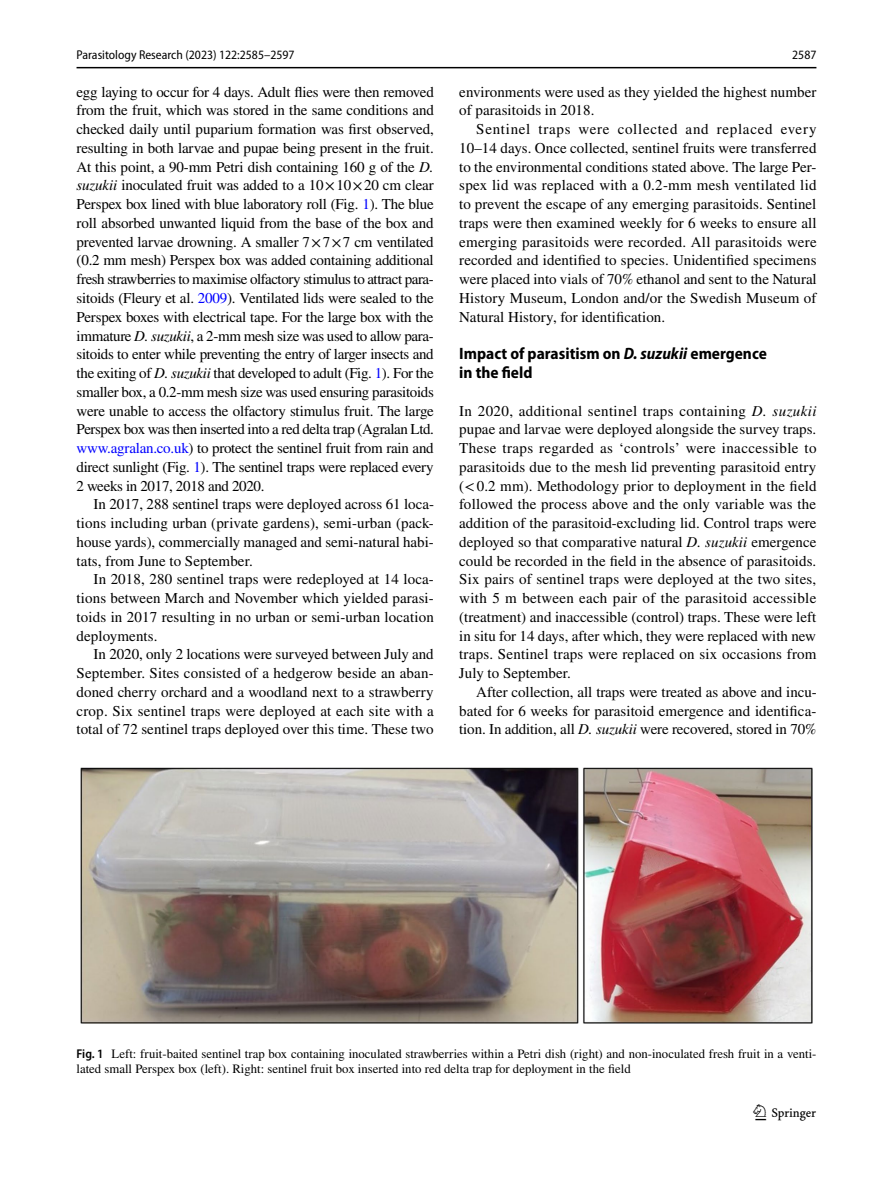
<style>
.page{position:relative;width:893px;height:1187px;background:#fff}
.page>*{position:absolute;margin:0;border:0;box-sizing:border-box;transform-origin:0 0}
.t1{font:22.5px "Springnew Regular 3";color:#000}
.t2{font:700 semi-condensed 16.5px/18.8px "Myriad Pro";color:#000}
.t3{font:15px/18.8px "STIX";letter-spacing:.005em;color:#000;text-align:justify}
.t4{font:12.75px/15px "STIX";color:#000}
.t5{font:semi-condensed 12.75px "Myriad Pro";color:#000}
.s1{font-style:italic}
.s2{color:#00f}
.s3{font-family:"Myriad Pro";font-weight:600;font-stretch:semi-condensed}
</style>
<div class="page">
<hr style="left:77px;top:67px;width:739px;height:1px;background:#000">
<img style="left:81px;top:767px;width:731px;height:256px">
<p class="t5" style="left:77px;top:48px;width:220px">Parasitology Research (2023) 122:2585–2597</p>
<p class="t5" style="left:792px;top:48px;width:26px">2587</p>
<p class="t3" style="left:77px;top:83px;width:359px">egg laying to occur for 4 days. Adult flies were then removed from the fruit, which was stored in the same conditions and checked daily until puparium formation was first observed, resulting in both larvae and pupae being present in the fruit.<br>At this point, a 90-mm Petri dish containing 160 g of the <span class="s1">D. suzukii</span> inoculated fruit was added to a 10×10×20 cm clear Perspex box lined with blue laboratory roll (Fig. <span class="s2">1</span>). The blue roll absorbed unwanted liquid from the base of the box and prevented larvae drowning. A smaller 7×7×7 cm ventilated (0.2 mm mesh) Perspex box was added containing additional fresh strawberries to maximise olfactory stimulus to attract para&shy;sitoids (Fleury et al. <span class="s2">2009</span>). Ventilated lids were sealed to the Perspex boxes with electrical tape. For the large box with the immature <span class="s1">D. suzukii</span>, a 2-mm mesh size was used to allow para&shy;sitoids to enter while preventing the entry of larger insects and the exiting of <span class="s1">D. suzukii</span> that developed to adult (Fig. <span class="s2">1</span>). For the smaller box, a 0.2-mm mesh size was used ensuring parasitoids were unable to access the olfactory stimulus fruit. The large Perspex box was then inserted into a red delta trap (Agralan Ltd. <span class="s2">www.agralan.co.uk</span>) to protect the sentinel fruit from rain and direct sunlight (Fig. <span class="s2">1</span>). The sentinel traps were replaced every 2 weeks in 2017, 2018 and 2020.</p>
<p class="t3" style="left:77px;top:496px;width:359px;text-indent:17px">In 2017, 288 sentinel traps were deployed across 61 loca&shy;tions including urban (private gardens), semi-urban (pack&shy;house yards), commercially managed and semi-natural habi&shy;tats, from June to September.</p>
<p class="t3" style="left:77px;top:571px;width:359px;text-indent:17px">In 2018, 280 sentinel traps were redeployed at 14 loca&shy;tions between March and November which yielded parasi&shy;toids in 2017 resulting in no urban or semi-urban location deployments.</p>
<p class="t3" style="left:77px;top:646px;width:359px;text-indent:17px">In 2020, only 2 locations were surveyed between July and September. Sites consisted of a hedgerow beside an aban&shy;doned cherry orchard and a woodland next to a strawberry crop. Six sentinel traps were deployed at each site with a total of 72 sentinel traps deployed over this time. These two</p>
<p class="t3" style="left:459px;top:83px;width:359px">environments were used as they yielded the highest number of parasitoids in 2018.</p>
<p class="t3" style="left:459px;top:121px;width:359px;text-indent:17px">Sentinel traps were collected and replaced every 10–14 days. Once collected, sentinel fruits were transferred to the environmental conditions stated above. The large Per&shy;spex lid was replaced with a 0.2-mm mesh ventilated lid to prevent the escape of any emerging parasitoids. Sentinel traps were then examined weekly for 6 weeks to ensure all emerging parasitoids were recorded. All parasitoids were recorded and identified to species. Unidentified specimens were placed into vials of 70% ethanol and sent to the Natural History Museum, London and/or the Swedish Museum of Natural History, for identification.</p>
<p class="t2" style="left:459px;top:344px;width:309px">Impact of parasitism on <span class="s1">D. suzukii</span> emergence in the field</p>
<p class="t3" style="left:459px;top:402px;width:359px">In 2020, additional sentinel traps containing <span class="s1">D. suzukii </span>pupae and larvae were deployed alongside the survey traps.<br>These traps regarded as ‘controls’ were inaccessible to parasitoids due to the mesh lid preventing parasitoid entry (&lt;0.2 mm). Methodology prior to deployment in the field followed the process above and the only variable was the addition of the parasitoid-excluding lid. Control traps were deployed so that comparative natural <span class="s1">D. suzukii</span> emergence could be recorded in the field in the absence of parasitoids.<br>Six pairs of sentinel traps were deployed at the two sites, with 5 m between each pair of the parasitoid accessible (treatment) and inaccessible (control) traps. These were left in situ for 14 days, after which, they were replaced with new traps. Sentinel traps were replaced on six occasions from July to September.</p>
<p class="t3" style="left:459px;top:683px;width:359px;text-indent:17px">After collection, all traps were treated as above and incu&shy;bated for 6 weeks for parasitoid emergence and identifica&shy;tion. In addition, all <span class="s1">D. suzukii</span> were recovered, stored in 70%</p>
<p class="t4" style="left:77px;top:1047px;width:741px"><span class="s3">Fig. 1</span> Left: fruit-baited sentinel trap box containing inoculated strawberries within a Petri dish (right) and non-inoculated fresh fruit in a venti&shy;lated small Perspex box (left). Right: sentinel fruit box inserted into red delta trap for deployment in the field</p>
<h1 class="t1" style="left:755px;top:1104px;width:62px">1 3</h1>
</div>
